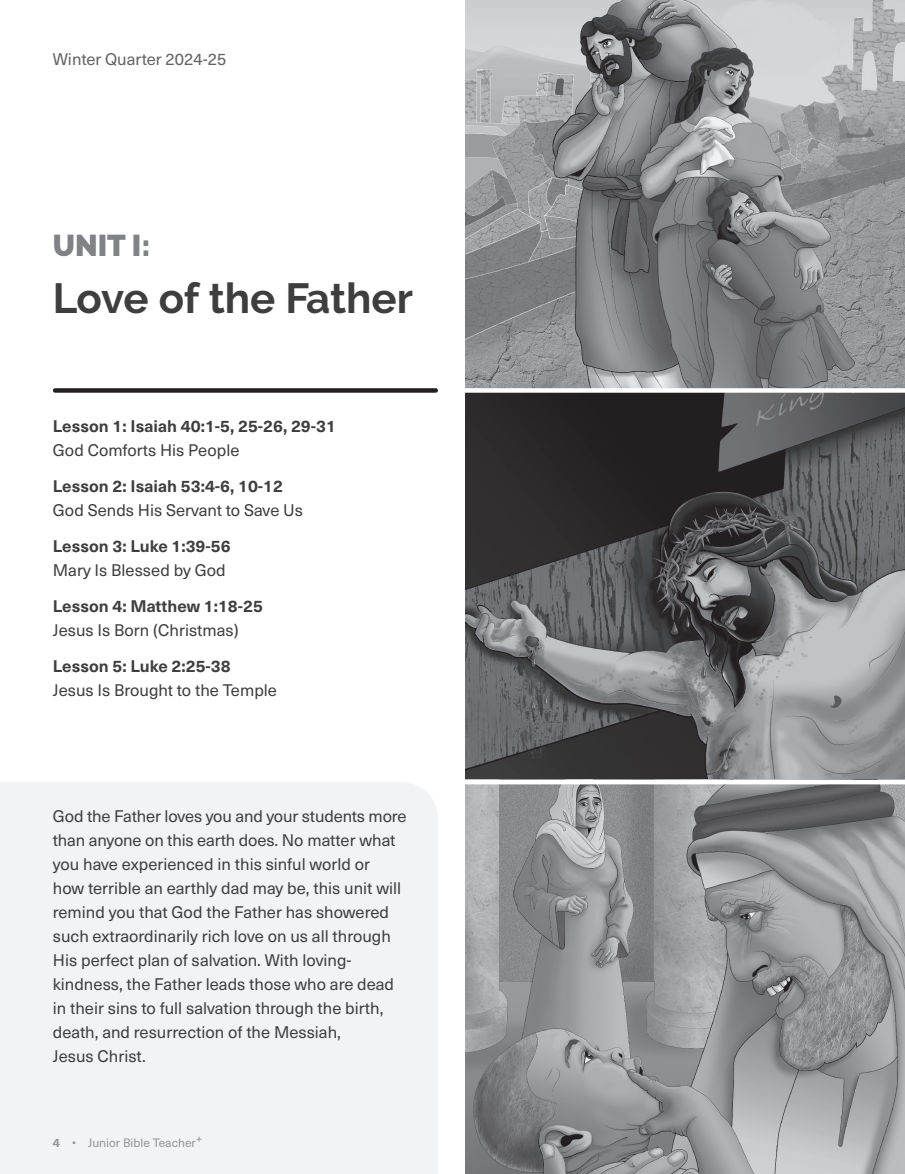
<style>
.page{position:relative;width:905px;height:1174px;background:#fff}
.page>*{position:absolute;margin:0;border:0;box-sizing:border-box;transform-origin:0 0}
.t1{font:700 42px "Raleway";letter-spacing:-.005em;color:#3e3e3f}
.t2{font:900 30px "Raleway";color:#808285}
.t3{font:16.5px/24px "Neue Haas Unica W1 G";color:#3e3e3f}
.t4{font:700 16.5px/24px "Neue Haas Unica W1 G";color:#3e3e3f}
.t5{font:16.5px "Neue Haas Unica W1 G";color:#636366}
.t6{font:12px "Neue Haas Unica W1 G";color:#939598}
.s1{font-weight:400}
.s2{font-weight:700}
</style>
<div class="page">
<img style="left:465px;top:0;width:439px;height:388px">
<svg style="left:465px;top:393px;width:439px;height:386px;background:#5d5d5f"></svg>
<img style="left:465px;top:779px;width:439px;height:394px">
<div style="left:0;top:782px;width:438px;height:391px;background:#f2f3f4"></div>
<div style="left:55px;top:388px;width:380px;height:5px;background:#231f20"></div>
<hr style="left:459px;top:780px;width:445px;height:4px;background:#fff">
<p class="t5" style="left:53px;top:47px;width:175px">Winter Quarter 2024-25</p>
<p class="t2" style="left:53px;top:228px;width:99px">UNIT I:</p>
<p class="t1" style="left:53px;top:274px;width:361px">Love of the Father</p>
<p class="t4" style="left:53px;top:413px;width:284px">Lesson 1: Isaiah 40:1-5, 25-26, 29-31<br><span class="s1">God Comforts His People</span></p>
<p class="t4" style="left:53px;top:473px;width:251px">Lesson 2: Isaiah 53:4-6, 10-12<br><span class="s1">God Sends His Servant to Save Us</span></p>
<p class="t4" style="left:53px;top:533px;width:179px">Lesson 3: Luke 1:39-56<br><span class="s1">Mary Is Blessed by God</span></p>
<p class="t4" style="left:53px;top:593px;width:211px">Lesson 4: Matthew 1:18-25<br><span class="s1">Jesus Is Born (Christmas)</span></p>
<p class="t3" style="left:53px;top:653px;width:225px"><span class="s2">Lesson 5: Luke 2:25-38<br></span>Jesus Is Brought to the Temple</p>
<p class="t3" style="left:53px;top:803px;width:355px">God the Father loves you and your students more than anyone on this earth does. No matter what you have experienced in this sinful world or<br>how terrible an earthly dad may be, this unit will remind you that God the Father has showered such extraordinarily rich love on us all through His perfect plan of salvation. With loving&shy;kindness, the Father leads those who are dead in their sins to full salvation through the birth, death, and resurrection of the Messiah,<br>Jesus Christ.</p>
<p class="t6" style="left:53px;top:1134px;width:151px"><span class="s2">4</span> • Junior Bible Teacher+</p>
</div>
